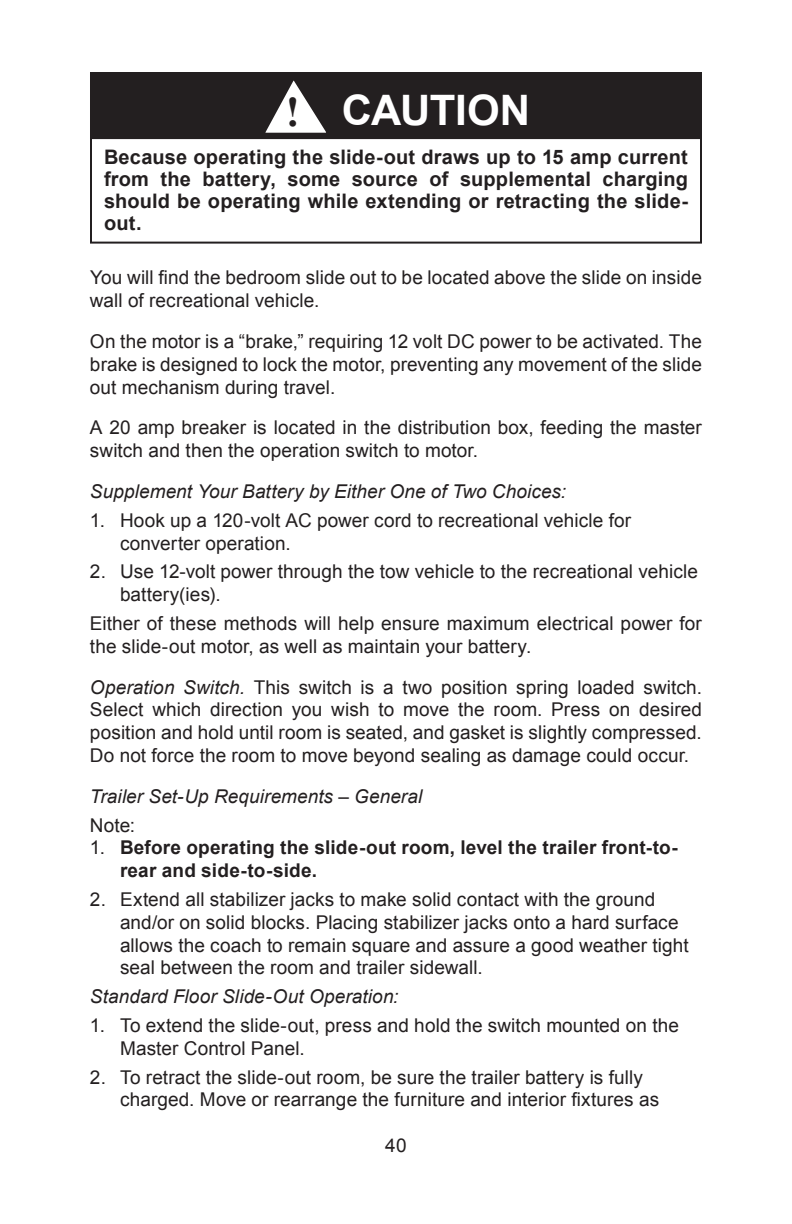
<style>
.page{position:relative;width:792px;height:1224px;background:#fff}
.page>*{position:absolute;margin:0;border:0;box-sizing:border-box;transform-origin:0 0}
.t1{font:700 42px "Arial";letter-spacing:-.01em;color:#fff}
.t2{font:700 20px/22px "Arial";letter-spacing:.01em;color:#231f20;text-align:justify}
.t3{font:19px/22.8px "Arial";letter-spacing:.005em;color:#231f20}
.t4{font:italic 19px "Arial";letter-spacing:.005em;color:#231f20}
.t5{font:700 19px/22.8px "Arial";letter-spacing:.01em;color:#231f20}
.s1{font-family:"Times New Roman";color:#231f20}
.s2{font-style:italic}
.s3{font-weight:400}
</style>
<div class="page">
<div style="left:90px;top:72px;width:612px;height:172px;border:2px solid #231f20"></div>
<div style="left:91px;top:73px;width:610px;height:65px;background:#231f20"></div>
<svg style="left:265px;top:80px;width:61px;height:53px"></svg>
<div style="left:90px;top:72px;width:612px;height:67px;border:2px solid #231f20"></div>
<h1 class="t1" style="left:286px;top:82px;width:246px"><span class="s1">!</span> CAUTION</h1>
<p class="t2" style="left:104px;top:146px;width:586px">Because operating the slide-out draws up to 15 amp current from the battery, some source of supplemental charging should be operating while extending or retracting the slide&shy;out.</p>
<p class="t3" style="left:90px;top:267px;width:613px">You will find the bedroom slide out to be located above the slide on inside wall of recreational vehicle.</p>
<p class="t3" style="left:90px;top:330px;width:614px;text-align:justify">On the motor is a “brake,” requiring 12 volt DC power to be activated. The brake is designed to lock the motor, preventing any movement of the slide out mechanism during travel.</p>
<p class="t3" style="left:90px;top:417px;width:613px">A 20 amp breaker is located in the distribution box, feeding the master switch and then the operation switch to motor.</p>
<p class="t4" style="left:90px;top:479px;width:478px">Supplement Your Battery by Either One of Two Choices:</p>
<p class="t3" style="left:120px;top:509px;width:513px;text-indent:-30px">1. Hook up a 120-volt AC power cord to recreational vehicle for converter operation.</p>
<p class="t3" style="left:120px;top:561px;width:580px;text-indent:-30px">2. Use 12-volt power through the tow vehicle to the recreational vehicle battery(ies).</p>
<p class="t3" style="left:90px;top:612px;width:613px">Either of these methods will help ensure maximum electrical power for the slide-out motor, as well as maintain your battery.</p>
<p class="t3" style="left:90px;top:676px;width:614px;text-align:justify"><span class="s2">Operation Switch.</span> This switch is a two position spring loaded switch.<br>Select which direction you wish to move the room. Press on desired position and hold until room is seated, and gasket is slightly compressed.<br>Do not force the room to move beyond sealing as damage could occur.</p>
<p class="t4" style="left:90px;top:784px;width:334px">Trailer Set-Up Requirements – General</p>
<p class="t3" style="left:90px;top:814px;width:47px">Note:</p>
<p class="t5" style="left:120px;top:837px;width:559px;text-indent:-30px"><span class="s3">1.</span> Before operating the slide-out room, level the trailer front-to&shy;rear and side-to-side.</p>
<p class="t3" style="left:120px;top:888px;width:570px;text-indent:-30px">2. Extend all stabilizer jacks to make solid contact with the ground and/or on solid blocks. Placing stabilizer jacks onto a hard surface allows the coach to remain square and assure a good weather tight seal between the room and trailer sidewall.</p>
<p class="t4" style="left:90px;top:984px;width:310px">Standard Floor Slide-Out Operation:</p>
<p class="t3" style="left:120px;top:1014px;width:561px;text-indent:-30px">1. To extend the slide-out, press and hold the switch mounted on the<br>Master Control Panel.</p>
<p class="t3" style="left:120px;top:1066px;width:541px;text-indent:-30px">2. To retract the slide-out room, be sure the trailer battery is fully charged. Move or rearrange the furniture and interior fixtures as</p>
<p class="t3" style="left:385px;top:1134px;width:23px">40</p>
</div>
